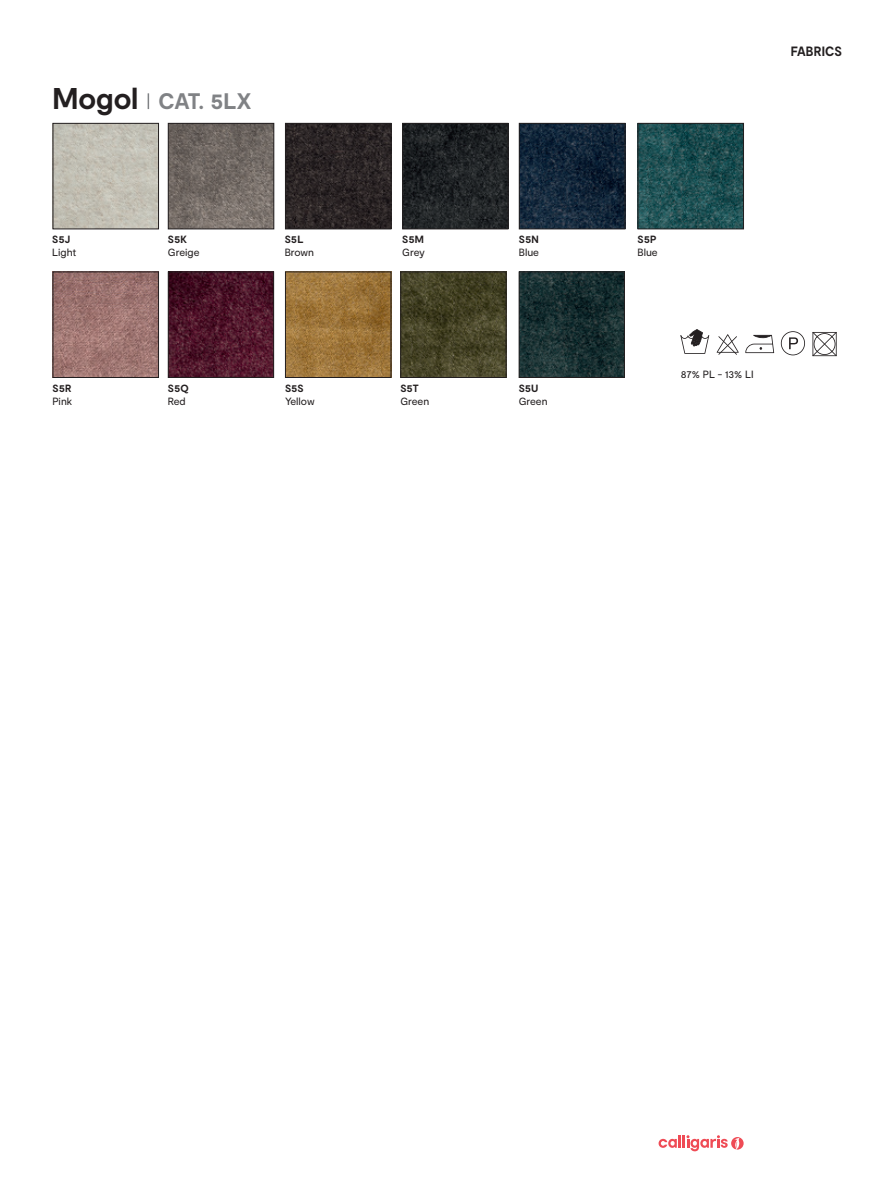
<style>
.page{position:relative;width:893px;height:1191px;background:#fff}
.page>*{position:absolute;margin:0;border:0;box-sizing:border-box;transform-origin:0 0}
.t1{font:700 30px "Calligaris";letter-spacing:-.005em;color:#231f20}
.t2{font:700 22.5px "Calligaris";color:#808285}
.t3{font:700 13.5px "Calligaris";letter-spacing:.005em;color:#231f20;scale:.95 1}
.t4{font:10.5px "Calligaris";letter-spacing:-.005em;color:#231f20}
.t5{font:700 10.5px "Calligaris";letter-spacing:.03em;color:#231f20}
</style>
<div class="page">
<svg style="left:659px;top:1135px;width:85px;height:16px"></svg>
<svg style="left:680px;top:329px;width:29px;height:25px"></svg>
<svg style="left:717px;top:334px;width:22px;height:21px"></svg>
<svg style="left:745px;top:335px;width:29px;height:18px"></svg>
<svg style="left:781px;top:331px;width:24px;height:24px"></svg>
<svg style="left:812px;top:332px;width:25px;height:24px"></svg>
<img style="left:55px;top:125px;width:102px;height:102px">
<div style="left:53px;top:123px;width:106px;height:106px;border:1px solid #231f20"></div>
<img style="left:521px;top:125px;width:102px;height:102px">
<div style="left:519px;top:123px;width:106px;height:106px;border:1px solid #231f20"></div>
<img style="left:287px;top:125px;width:102px;height:102px">
<div style="left:285px;top:123px;width:106px;height:106px;border:1px solid #231f20"></div>
<img style="left:170px;top:125px;width:102px;height:102px">
<div style="left:168px;top:123px;width:106px;height:106px;border:1px solid #231f20"></div>
<img style="left:404px;top:125px;width:102px;height:102px">
<div style="left:402px;top:123px;width:106px;height:106px;border:1px solid #231f20"></div>
<img style="left:640px;top:125px;width:102px;height:102px">
<div style="left:638px;top:123px;width:106px;height:106px;border:1px solid #231f20"></div>
<img style="left:170px;top:273px;width:102px;height:103px">
<div style="left:168px;top:271px;width:106px;height:107px;border:1px solid #231f20"></div>
<img style="left:402px;top:273px;width:102px;height:103px">
<div style="left:400px;top:271px;width:106px;height:107px;border:1px solid #231f20"></div>
<img style="left:521px;top:273px;width:102px;height:103px">
<div style="left:519px;top:271px;width:106px;height:107px;border:1px solid #231f20"></div>
<img style="left:55px;top:273px;width:102px;height:103px">
<div style="left:53px;top:271px;width:106px;height:107px;border:1px solid #231f20"></div>
<img style="left:287px;top:273px;width:102px;height:103px">
<div style="left:285px;top:271px;width:106px;height:107px;border:1px solid #231f20"></div>
<svg style="left:148px;top:93px;width:1px;height:16px"></svg>
<h1 class="t1" style="left:53px;top:80px;width:87px">Mogol</h1>
<h2 class="t2" style="left:159px;top:87px;width:94px">CAT. 5LX</h2>
<p class="t3" style="left:791px;top:42px;width:55px">FABRICS</p>
<p class="t5" style="left:52px;top:233px;width:20px">S5J</p>
<p class="t5" style="left:519px;top:233px;width:21px">S5N</p>
<p class="t5" style="left:168px;top:233px;width:21px">S5K</p>
<p class="t5" style="left:402px;top:233px;width:23px">S5M</p>
<p class="t5" style="left:638px;top:233px;width:21px">S5P</p>
<p class="t5" style="left:285px;top:233px;width:20px">S5L</p>
<p class="t4" style="left:52px;top:246px;width:25px">Light</p>
<p class="t4" style="left:168px;top:246px;width:33px">Greige</p>
<p class="t4" style="left:285px;top:246px;width:31px">Brown</p>
<p class="t4" style="left:402px;top:246px;width:24px">Grey</p>
<p class="t4" style="left:519px;top:246px;width:22px">Blue</p>
<p class="t4" style="left:638px;top:246px;width:22px">Blue</p>
<p class="t5" style="left:53px;top:382px;width:20px">S5R</p>
<p class="t5" style="left:168px;top:382px;width:22px">S5Q</p>
<p class="t5" style="left:285px;top:382px;width:20px">S5S</p>
<p class="t5" style="left:400px;top:382px;width:20px">S5T</p>
<p class="t5" style="left:519px;top:382px;width:21px">S5U</p>
<p class="t4" style="left:53px;top:394px;width:21px">Pink</p>
<p class="t4" style="left:168px;top:394px;width:19px">Red</p>
<p class="t4" style="left:285px;top:394px;width:31px">Yellow</p>
<p class="t4" style="left:400px;top:394px;width:30px">Green</p>
<p class="t4" style="left:519px;top:394px;width:30px">Green</p>
<p class="t4" style="left:681px;top:368px;width:74px">87% PL - 13% LI</p>
</div>
